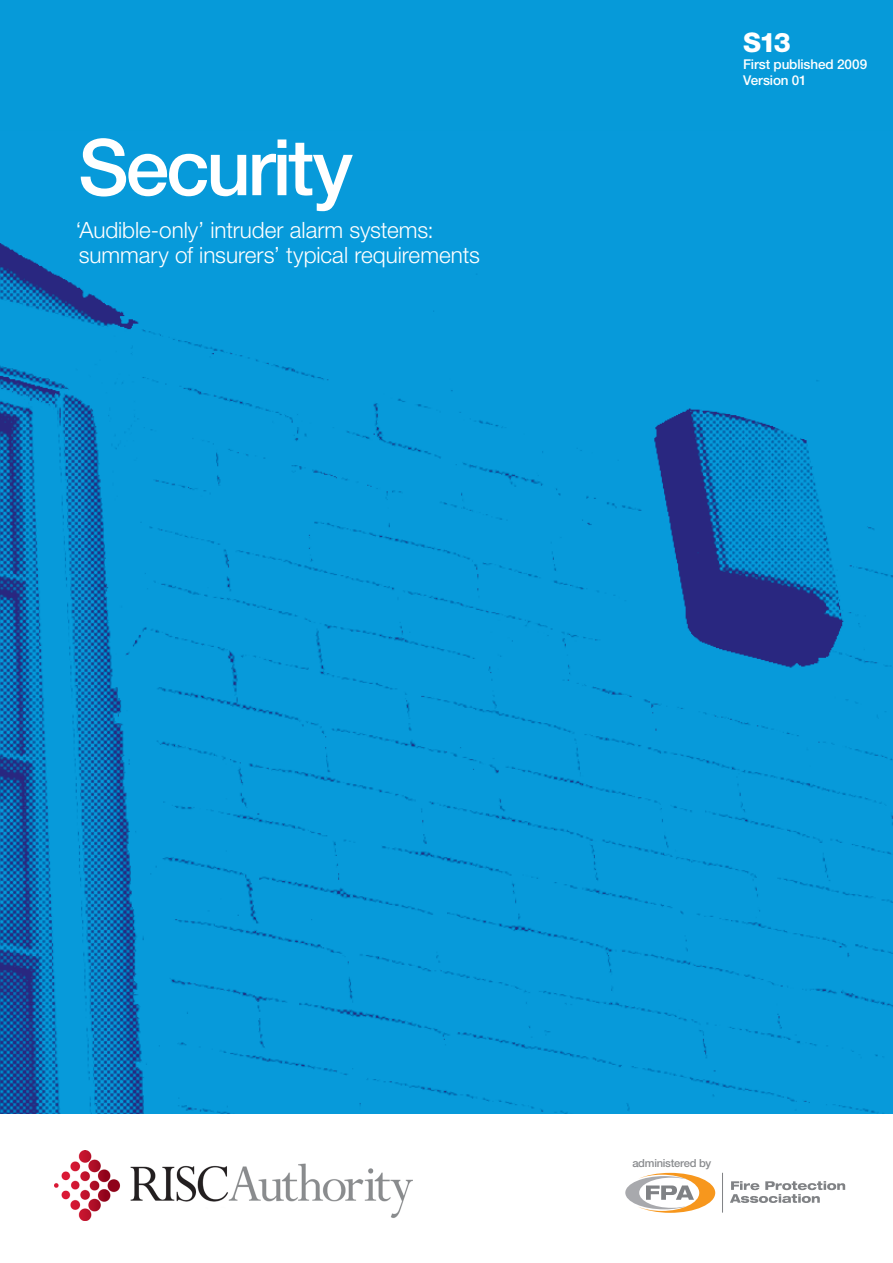
<style>
.page{position:relative;width:893px;height:1263px;background:#fff}
.page>*{position:absolute;margin:0;border:0;box-sizing:border-box;transform-origin:0 0}
.t1{font:500 78px "Helvetica Neue LT Std";letter-spacing:-.04em;color:#fff}
.t2{font:800 27px "Helvetica Neue LT Std";color:#fff}
.t3{font:300 22.5px/25.5px "Helvetica Neue LT Std";letter-spacing:-.005em;color:#fff}
.t4{font:500 13.5px/16.5px "Helvetica Neue LT Std";letter-spacing:-.01em;color:#fff}
.t5{font:500 11.1px "Helvetica Neue LT Std";letter-spacing:-.02em;color:#8a8c8f}
</style>
<div class="page">
<img style="left:54px;top:1150px;width:358px;height:70px">
<svg style="left:625px;top:1173px;width:90px;height:40px"></svg>
<svg style="left:730px;top:1181px;width:115px;height:22px"></svg>
<hr style="left:722px;top:1173px;width:1px;height:39px;background:#808285">
<div style="left:0;top:0;width:893px;height:1114px;background:#069ad9"></div>
<img style="left:0;top:243px;width:893px;height:871px">
<p class="t1" style="left:78px;top:121px;width:276px">Security</p>
<p class="t3" style="left:75px;top:216px;width:406px">‘Audible-only’ intruder alarm systems: summary of insurers’ typical requirements</p>
<p class="t2" style="left:743px;top:26px;width:49px">S13</p>
<p class="t4" style="left:743px;top:55px;width:126px">First published 2009<br>Version 01</p>
<p class="t5" style="left:632px;top:1156px;width:80px">administered by</p>
</div>
